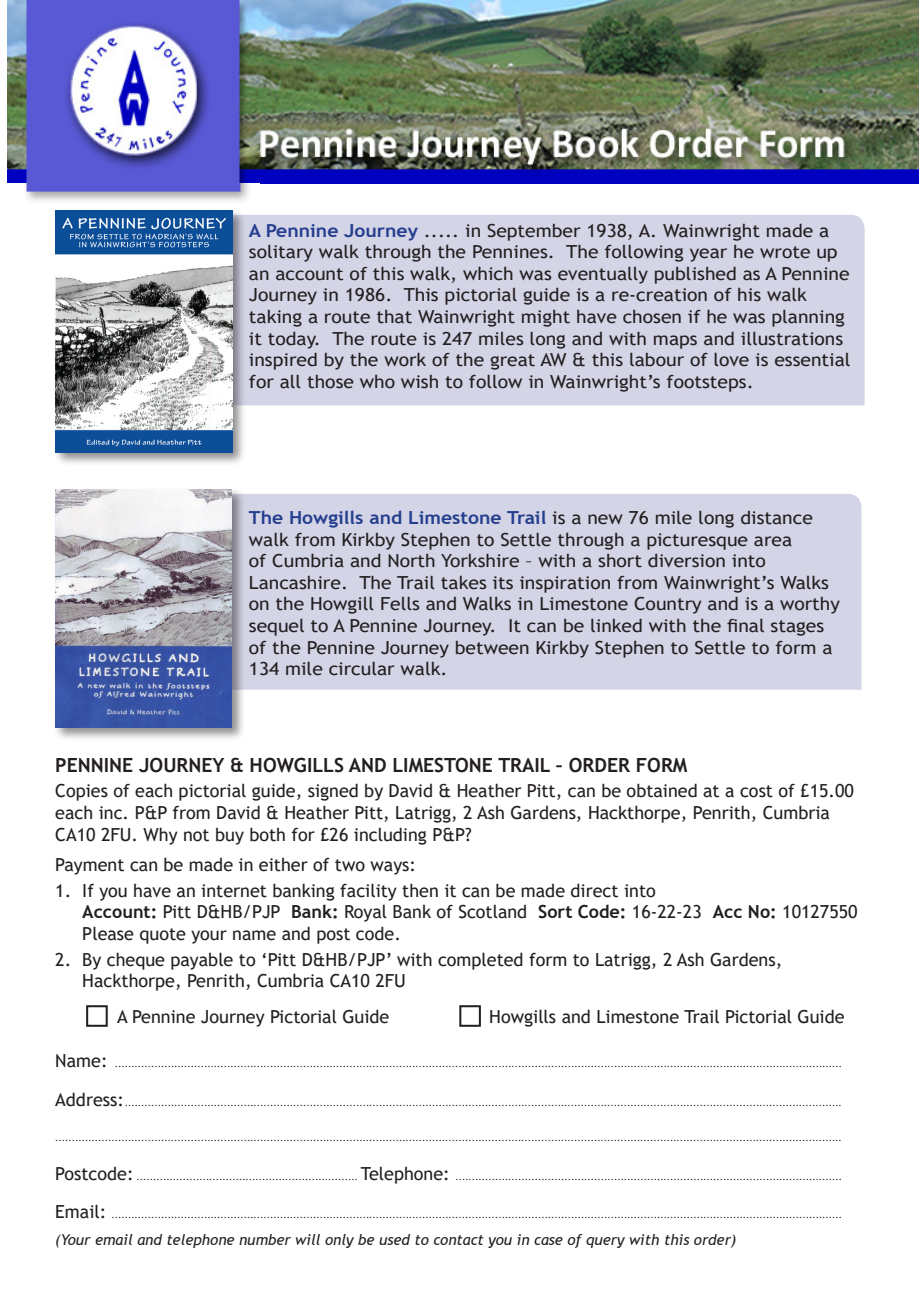
<style>
.page{position:relative;width:919px;height:1289px;background:#fff}
.page>*{position:absolute;margin:0;border:0;box-sizing:border-box;transform-origin:0 0}
.t1{font:700 19.5px "Trebuchet MS";color:#231f20}
.t2{font:18px/21.6px "Trebuchet MS";color:#231f20;scale:1.07 1}
.t3{font:18px/21.6px "Trebuchet MS";color:#231f20}
.t4{font:italic 15px "Trebuchet MS";color:#231f20}
.t5{font:9px "Trebuchet MS";color:#231f20}
.s1{font-weight:700;color:#253f8e}
.s2{font-weight:700}
.s3{font-size:18px}
</style>
<div class="page">
<img style="left:8px;top:1px;width:910px;height:182px">
<img style="left:26px;top:183px;width:223px;height:18px">
<div style="left:86px;top:1005px;width:22px;height:21px;border:2px solid #231f20"></div>
<div style="left:459px;top:1005px;width:22px;height:21px;border:2px solid #231f20"></div>
<div style="left:246px;top:215px;width:618px;height:190px;background:#d4d4e7"></div>
<div style="left:246px;top:494px;width:615px;height:195px;background:#d4d4e7"></div>
<div style="left:53px;top:208px;width:193px;height:258px;background:#231f20;opacity:.5"></div>
<img style="left:55px;top:210px;width:177px;height:242px">
<div style="left:53px;top:487px;width:193px;height:254px;background:#231f20;opacity:.5"></div>
<img style="left:55px;top:490px;width:177px;height:237px">
<p class="t2" style="left:249px;top:219px;width:564px"><span class="s1">A Pennine Journey</span> ..... in September 1938, A. Wainwright made a solitary walk through the Pennines. The following year he wrote up an account of this walk, which was eventually published as A Pennine Journey in 1986. This pictorial guide is a re-creation of his walk taking a route that Wainwright might have chosen if he was planning it today. The route is 247 miles long and with maps and illustrations inspired by the work of the great AW &amp; this labour of love is essential for all those who wish to follow in Wainwright’s footsteps.</p>
<p class="t2" style="left:249px;top:506px;width:554px"><span class="s1">The Howgills and Limestone Trail</span> is a new 76 mile long distance walk from Kirkby Stephen to Settle through a picturesque area<br>of Cumbria and North Yorkshire – with a short diversion into Lancashire. The Trail takes its inspiration from Wainwright’s Walks on the Howgill Fells and Walks in Limestone Country and is a worthy sequel to A Pennine Journey. It can be linked with the final stages of the Pennine Journey between Kirkby Stephen to Settle to form a 134 mile circular walk.</p>
<p class="t1" style="left:55px;top:752px;width:633px">PENNINE JOURNEY &amp; HOWGILLS AND LIMESTONE TRAIL – ORDER FORM</p>
<p class="t3" style="left:55px;top:780px;width:800px">Copies of each pictorial guide, signed by David &amp; Heather Pitt, can be obtained at a cost of £15.00 each inc. P&amp;P from David &amp; Heather Pitt, Latrigg, 2 Ash Gardens, Hackthorpe, Penrith, Cumbria<br>CA10 2FU. Why not buy both for £26 including P&amp;P?</p>
<p class="t3" style="left:55px;top:853px;width:362px">Payment can be made in either of two ways:</p>
<p class="t3" style="left:82px;top:879px;width:776px;text-indent:-27px">1. If you have an internet banking facility then it can be made direct into<br><span class="s2">Account:</span> Pitt D&amp;HB/PJP <span class="s2">Bank:</span> Royal Bank of Scotland <span class="s2">Sort Code:</span> 16-22-23 <span class="s2">Acc No:</span> 10127550<br>Please quote your name and post code.</p>
<p class="t3" style="left:82px;top:948px;width:701px;text-indent:-27px">2. By cheque payable to ‘Pitt D&amp;HB/PJP’ with completed form to Latrigg, 2 Ash Gardens,<br>Hackthorpe, Penrith, Cumbria CA10 2FU</p>
<p class="t3" style="left:117px;top:1005px;width:274px">A Pennine Journey Pictorial Guide</p>
<p class="t3" style="left:489px;top:1005px;width:356px">Howgills and Limestone Trail Pictorial Guide</p>
<p class="t5" style="left:55px;top:1058px;width:788px"><span class="s3">Name:</span> ............................................................................................................................................................................................................................</p>
<p class="t5" style="left:55px;top:1097px;width:788px"><span class="s3">Address:</span>.........................................................................................................................................................................................................................</p>
<p class="t5" style="left:55px;top:1132px;width:788px">..............................................................................................................................................................................................................................................</p>
<p class="t5" style="left:55px;top:1170px;width:788px"><span class="s3">Postcode:</span> ................................................................... <span class="s3">Telephone:</span> .....................................................................................................................</p>
<p class="t5" style="left:55px;top:1209px;width:788px"><span class="s3">Email:</span> .............................................................................................................................................................................................................................</p>
<p class="t4" style="left:55px;top:1230px;width:682px">(Your email and telephone number will only be used to contact you in case of query with this order)</p>
</div>
